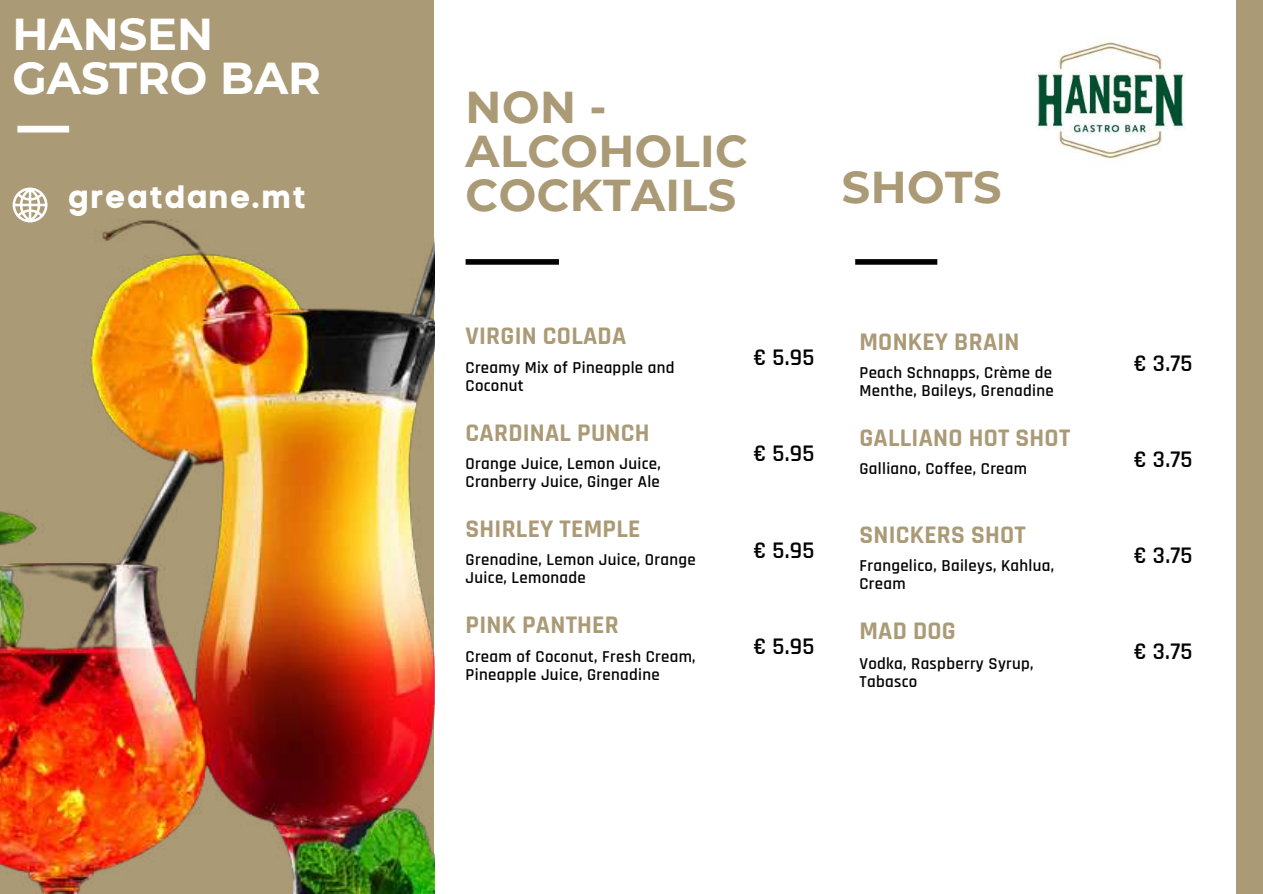
<style>
.page{position:relative;width:1263px;height:894px;background:#fff}
.page>*{position:absolute;margin:0;border:0;box-sizing:border-box;transform-origin:0 0}
.t1{font:700 44.55px/43.8px "Montserrat";letter-spacing:.01em;color:#ab9a76}
.t2{font:700 44.55px/43.8px "Montserrat";color:#fff}
.t3{font:32.1px "Code Pro Bold LC";letter-spacing:.05em;color:#fff}
.t4{font:700 25.65px "Rajdhani";letter-spacing:.01em;color:#ab9a76}
.t5{font:600 24.15px "Rajdhani";letter-spacing:.01em;color:#030303}
.t6{font:600 16.8px/18px "Rajdhani";letter-spacing:.02em;color:#030303}
</style>
<div class="page">
<div style="left:466px;top:259px;width:93px;height:6px;background:#030303"></div>
<div style="left:855px;top:259px;width:82px;height:6px;background:#030303"></div>
<div style="left:1236px;top:0;width:27px;height:893px;background:#ab9a76"></div>
<div style="left:0;top:0;width:434px;height:893px;background:#ab9a76"></div>
<img style="left:0;top:125px;width:434px;height:768px">
<img style="left:1035px;top:38px;width:150px;height:121px">
<h1 class="t2" style="left:13px;top:12px;width:310px">HANSEN<br>GASTRO BAR</h1>
<h2 class="t3" style="left:69px;top:177px;width:239px">greatdane.mt</h2>
<h1 class="t1" style="left:466px;top:85px;width:284px">NON -<br>ALCOHOLIC<br>COCKTAILS</h1>
<h1 class="t1" style="left:842px;top:165px;width:161px">SHOTS</h1>
<h3 class="t4" style="left:466px;top:320px;width:162px">VIRGIN COLADA</h3>
<p class="t6" style="left:466px;top:358px;width:211px">Creamy Mix of Pineapple and<br>Coconut</p>
<h3 class="t4" style="left:466px;top:416px;width:186px">CARDINAL PUNCH</h3>
<p class="t6" style="left:466px;top:455px;width:197px">Orange Juice, Lemon Juice,<br>Cranberry Juice, Ginger Ale</p>
<h3 class="t4" style="left:466px;top:513px;width:176px">SHIRLEY TEMPLE</h3>
<p class="t6" style="left:466px;top:551px;width:232px">Grenadine, Lemon Juice, Orange<br>Juice, Lemonade</p>
<h3 class="t4" style="left:466px;top:609px;width:155px">PINK PANTHER</h3>
<p class="t6" style="left:466px;top:647px;width:231px">Cream of Coconut, Fresh Cream,<br>Pineapple Juice, Grenadine</p>
<h3 class="t5" style="left:753px;top:342px;width:63px">€ 5.95</h3>
<h3 class="t5" style="left:753px;top:439px;width:63px">€ 5.95</h3>
<h3 class="t5" style="left:753px;top:535px;width:63px">€ 5.95</h3>
<h3 class="t5" style="left:753px;top:631px;width:63px">€ 5.95</h3>
<h3 class="t4" style="left:859px;top:326px;width:162px">MONKEY BRAIN</h3>
<p class="t6" style="left:859px;top:364px;width:196px">Peach Schnapps, Crème de<br>Menthe, Baileys, Grenadine</p>
<h3 class="t4" style="left:859px;top:422px;width:212px">GALLIANO HOT SHOT</h3>
<p class="t6" style="left:859px;top:460px;width:169px">Galliano, Coffee, Cream</p>
<h3 class="t4" style="left:859px;top:518px;width:168px">SNICKERS SHOT</h3>
<p class="t6" style="left:859px;top:556px;width:196px">Frangelico, Baileys, Kahlua,<br>Cream</p>
<h3 class="t4" style="left:859px;top:615px;width:98px">MAD DOG</h3>
<p class="t6" style="left:859px;top:654px;width:176px">Vodka, Raspberry Syrup,<br>Tabasco</p>
<h3 class="t5" style="left:1134px;top:348px;width:60px">€ 3.75</h3>
<h3 class="t5" style="left:1134px;top:444px;width:60px">€ 3.75</h3>
<h3 class="t5" style="left:1134px;top:540px;width:60px">€ 3.75</h3>
<h3 class="t5" style="left:1134px;top:636px;width:60px">€ 3.75</h3>
</div>
